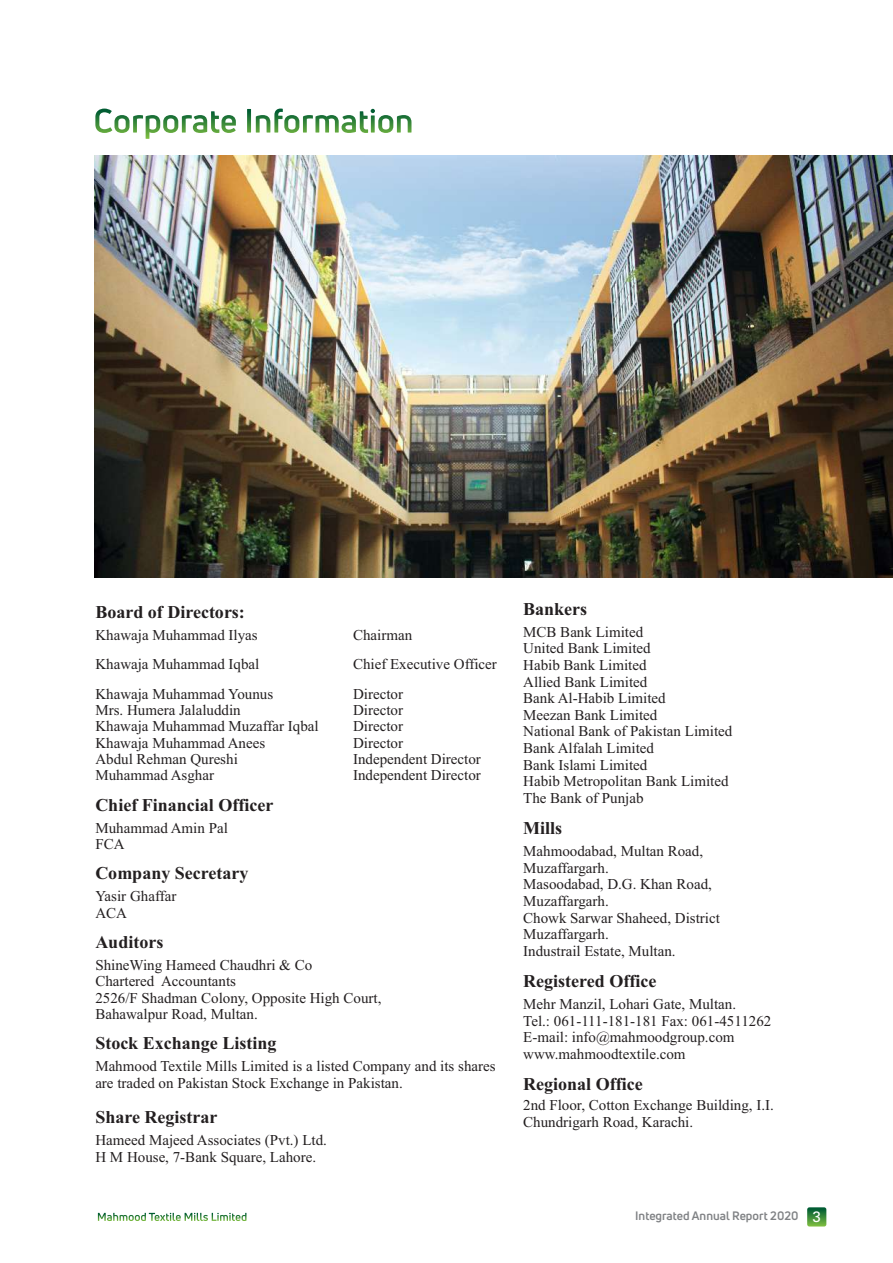
<style>
.page{position:relative;width:893px;height:1263px;background:#fff}
.page>*{position:absolute;margin:0;border:0;box-sizing:border-box;transform-origin:0 0}
.t1{font:700 18px "Times New Roman";color:#231f20}
.t2{font:15px/16.6px "Times New Roman";color:#231f20}
.t3{font:700 12px "Uni Neue";color:#808285}
.s1{font-family:"Zurich BT";font-weight:400;font-size:15px;color:#fff}
</style>
<div class="page">
<img style="left:94px;top:156px;width:799px;height:422px">
<svg style="left:807px;top:1207px;width:19px;height:19px"></svg>
<svg style="left:95px;top:108px;width:317px;height:31px"></svg>
<svg style="left:98px;top:1212px;width:149px;height:9px"></svg>
<p class="t1" style="left:95px;top:606px;width:151px">Board of Directors:</p>
<p class="t2" style="left:95px;top:628px;width:164px">Khawaja Muhammad Ilyas</p>
<p class="t2" style="left:353px;top:628px;width:61px">Chairman</p>
<p class="t2" style="left:95px;top:657px;width:166px">Khawaja Muhammad Iqbal</p>
<p class="t2" style="left:353px;top:657px;width:145px">Chief Executive Officer</p>
<p class="t2" style="left:95px;top:687px;width:179px">Khawaja Muhammad Younus</p>
<p class="t2" style="left:353px;top:687px;width:51px">Director</p>
<p class="t2" style="left:95px;top:703px;width:147px">Mrs. Humera Jalaluddin</p>
<p class="t2" style="left:353px;top:703px;width:51px">Director</p>
<p class="t2" style="left:95px;top:719px;width:225px">Khawaja Muhammad Muzaffar Iqbal</p>
<p class="t2" style="left:353px;top:719px;width:51px">Director</p>
<p class="t2" style="left:95px;top:736px;width:171px">Khawaja Muhammad Anees</p>
<p class="t2" style="left:353px;top:736px;width:51px">Director</p>
<p class="t2" style="left:95px;top:752px;width:144px">Abdul Rehman Qureshi</p>
<p class="t2" style="left:353px;top:752px;width:129px">Independent Director</p>
<p class="t2" style="left:95px;top:768px;width:120px">Muhammad Asghar</p>
<p class="t2" style="left:353px;top:768px;width:129px">Independent Director</p>
<p class="t1" style="left:95px;top:798px;width:179px">Chief Financial Officer</p>
<p class="t2" style="left:95px;top:821px;width:134px">Muhammad Amin Pal<br>FCA</p>
<p class="t1" style="left:95px;top:867px;width:155px">Company Secretary</p>
<p class="t2" style="left:95px;top:889px;width:83px">Yasir Ghaffar<br>ACA</p>
<p class="t1" style="left:95px;top:936px;width:70px">Auditors</p>
<p class="t2" style="left:95px;top:958px;width:288px">ShineWing Hameed Chaudhri &amp; Co<br>Chartered Accountants<br>2526/F Shadman Colony, Opposite High Court,<br>Bahawalpur Road, Multan.</p>
<p class="t1" style="left:95px;top:1037px;width:183px">Stock Exchange Listing</p>
<p class="t2" style="left:95px;top:1059px;width:402px">Mahmood Textile Mills Limited is a listed Company and its shares are traded on Pakistan Stock Exchange in Pakistan.</p>
<p class="t1" style="left:95px;top:1111px;width:124px">Share Registrar</p>
<p class="t2" style="left:95px;top:1133px;width:233px">Hameed Majeed Associates (Pvt.) Ltd.<br>H M House, 7-Bank Square, Lahore.</p>
<p class="t1" style="left:523px;top:602px;width:66px">Bankers</p>
<p class="t2" style="left:523px;top:625px;width:211px">MCB Bank Limited<br>United Bank Limited<br>Habib Bank Limited<br>Allied Bank Limited<br>Bank Al-Habib Limited<br>Meezan Bank Limited<br>National Bank of Pakistan Limited<br>Bank Alfalah Limited<br>Bank Islami Limited<br>Habib Metropolitan Bank Limited<br>The Bank of Punjab</p>
<p class="t1" style="left:523px;top:822px;width:41px">Mills</p>
<p class="t2" style="left:523px;top:844px;width:198px">Mahmoodabad, Multan Road,<br>Muzaffargarh.<br>Masoodabad, D.G. Khan Road,<br>Muzaffargarh.<br>Chowk Sarwar Shaheed, District<br>Muzaffargarh.<br>Industrail Estate, Multan.</p>
<p class="t1" style="left:523px;top:974px;width:135px">Registered Office</p>
<p class="t2" style="left:523px;top:997px;width:250px">Mehr Manzil, Lohari Gate, Multan.<br>Tel.: 061-111-181-181 Fax: 061-4511262<br>E-mail: info@mahmoodgroup.com www.mahmoodtextile.com</p>
<p class="t1" style="left:523px;top:1077px;width:121px">Regional Office</p>
<p class="t2" style="left:523px;top:1098px;width:252px">2nd Floor, Cotton Exchange Building, I.I.<br>Chundrigarh Road, Karachi.</p>
<p class="t3" style="left:635px;top:1211px;width:187px">Integrated Annual Report 2020 <span class="s1">3</span></p>
</div>
